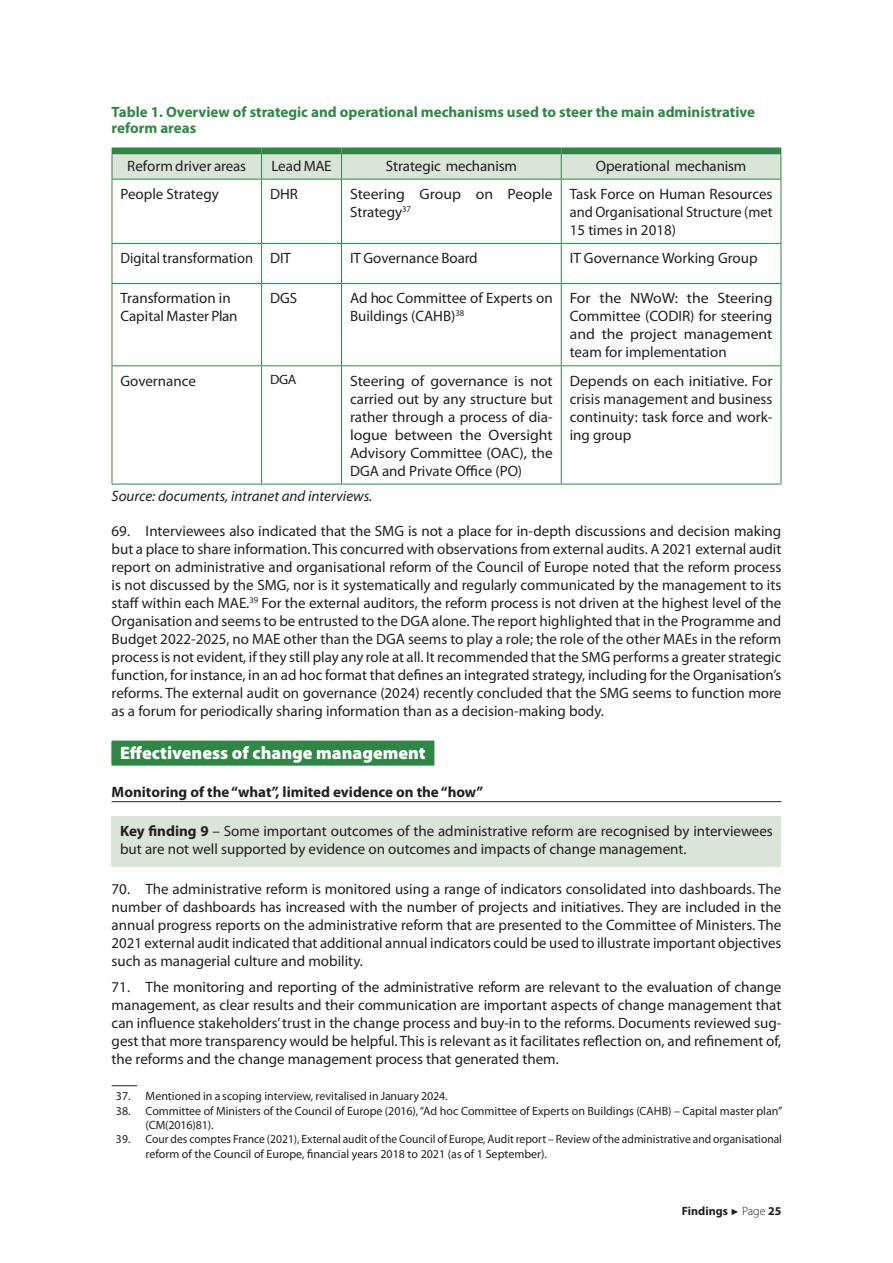
<style>
.page{position:relative;width:893px;height:1263px;background:#fff}
.page>*{position:absolute;margin:0;border:0;box-sizing:border-box;transform-origin:0 0}
.t1{font:900 18px "Myriad Pro";color:#fff}
.t2{font:15px/18px "Myriad Pro";color:#231f20;text-align:justify}
.t3{font:15px/18px "Myriad Pro";color:#231f20;text-align:justify;scale:1.05 1}
.t4{font:700 15px/16.5px "Myriad Pro";color:#308745}
.t5{font:700 15px "Myriad Pro";color:#231f20}
.t6{font:italic 15px "Myriad Pro";color:#231f20}
.t7{font:13.5px "Myriad Pro";color:#231f20;scale:1.05 1}
.t8{font:12px/14.4px "Myriad Pro";color:#231f20;scale:.96 1}
.t9{font:12px/14.4px "Myriad Pro";color:#231f20}
.t10{font:700 12px "Myriad Pro";color:#231f20}
.s1{font-weight:700}
.s2{font-family:"Arial";font-weight:400;font-size:9px}
.s3{font-weight:300}
</style>
<div class="page">
<div style="left:112px;top:742px;width:322px;height:24px;background:#308745"></div>
<div style="left:112px;top:740px;width:322px;height:24px;background:#308745"></div>
<hr style="left:112px;top:801px;width:669px;height:1px;background:#231f20">
<div style="left:112px;top:816px;width:669px;height:50px;background:#d9e5d7"></div>
<div style="left:112px;top:147px;width:150px;height:7px;background:#308745"></div>
<div style="left:262px;top:147px;width:79px;height:7px;background:#308745"></div>
<div style="left:341px;top:147px;width:220px;height:7px;background:#308745"></div>
<div style="left:561px;top:147px;width:220px;height:7px;background:#308745"></div>
<svg style="left:112px;top:151px;width:670px;height:28px;background:#c2d8c3"></svg>
<hr style="left:112px;top:179px;width:150px;height:1px;background:#308745">
<hr style="left:112px;top:179px;width:1px;height:64px;background:#308745">
<hr style="left:262px;top:179px;width:79px;height:1px;background:#308745">
<hr style="left:261px;top:179px;width:1px;height:64px;background:#308745">
<hr style="left:341px;top:179px;width:220px;height:1px;background:#308745">
<hr style="left:341px;top:179px;width:1px;height:64px;background:#308745">
<hr style="left:561px;top:179px;width:220px;height:1px;background:#308745">
<hr style="left:561px;top:179px;width:1px;height:64px;background:#308745">
<hr style="left:781px;top:179px;width:1px;height:64px;background:#308745">
<hr style="left:112px;top:243px;width:150px;height:1px;background:#308745">
<hr style="left:112px;top:244px;width:1px;height:39px;background:#308745">
<hr style="left:262px;top:243px;width:79px;height:1px;background:#308745">
<hr style="left:261px;top:244px;width:1px;height:39px;background:#308745">
<hr style="left:341px;top:243px;width:220px;height:1px;background:#308745">
<hr style="left:341px;top:244px;width:1px;height:39px;background:#308745">
<hr style="left:561px;top:243px;width:220px;height:1px;background:#308745">
<hr style="left:561px;top:244px;width:1px;height:39px;background:#308745">
<hr style="left:781px;top:244px;width:1px;height:39px;background:#308745">
<hr style="left:112px;top:283px;width:150px;height:1px;background:#308745">
<hr style="left:112px;top:284px;width:1px;height:81px;background:#308745">
<hr style="left:262px;top:283px;width:79px;height:1px;background:#308745">
<hr style="left:261px;top:284px;width:1px;height:81px;background:#308745">
<hr style="left:341px;top:283px;width:220px;height:1px;background:#308745">
<hr style="left:341px;top:284px;width:1px;height:81px;background:#308745">
<hr style="left:561px;top:283px;width:220px;height:1px;background:#308745">
<hr style="left:561px;top:284px;width:1px;height:81px;background:#308745">
<hr style="left:781px;top:284px;width:1px;height:81px;background:#308745">
<hr style="left:112px;top:365px;width:150px;height:1px;background:#308745">
<hr style="left:112px;top:366px;width:1px;height:118px;background:#308745">
<hr style="left:262px;top:365px;width:79px;height:1px;background:#308745">
<hr style="left:261px;top:366px;width:1px;height:118px;background:#308745">
<hr style="left:341px;top:365px;width:220px;height:1px;background:#308745">
<hr style="left:341px;top:366px;width:1px;height:118px;background:#308745">
<hr style="left:561px;top:365px;width:220px;height:1px;background:#308745">
<hr style="left:561px;top:366px;width:1px;height:118px;background:#308745">
<hr style="left:781px;top:366px;width:1px;height:118px;background:#308745">
<hr style="left:112px;top:484px;width:150px;height:1px;background:#308745">
<hr style="left:262px;top:484px;width:79px;height:1px;background:#308745">
<hr style="left:341px;top:484px;width:220px;height:1px;background:#308745">
<hr style="left:561px;top:484px;width:220px;height:1px;background:#308745">
<svg style="left:112px;top:1085px;width:25px;height:1px"></svg>
<p class="t4" style="left:112px;top:103px;width:645px">Table 1. Overview of strategic and operational mechanisms used to steer the main administrative reform areas</p>
<p class="t2" style="left:127px;top:156px;width:120px">Reform driver areas</p>
<p class="t2" style="left:271px;top:156px;width:62px">Lead MAE</p>
<p class="t2" style="left:386px;top:156px;width:133px">Strategic mechanism</p>
<p class="t2" style="left:596px;top:156px;width:152px">Operational mechanism</p>
<p class="t2" style="left:121px;top:185px;width:100px">People Strategy</p>
<p class="t2" style="left:270px;top:185px;width:29px">DHR</p>
<p class="t3" style="left:350px;top:185px;width:195px">Steering Group on People<br>Strategy<sup>37</sup></p>
<p class="t2" style="left:570px;top:185px;width:204px">Task Force on Human Resources and Organisational Structure (met 15 times in 2018)</p>
<p class="t2" style="left:120px;top:249px;width:172px">Digital transformation DIT</p>
<p class="t2" style="left:350px;top:249px;width:129px">IT Governance Board</p>
<p class="t2" style="left:570px;top:249px;width:189px">IT Governance Working Group</p>
<p class="t2" style="left:120px;top:289px;width:118px">Transformation in<br>Capital Master Plan</p>
<p class="t2" style="left:270px;top:289px;width:29px">DGS</p>
<p class="t2" style="left:350px;top:289px;width:204px">Ad hoc Committee of Experts on<br>Buildings (CAHB)<sup>38</sup></p>
<p class="t3" style="left:570px;top:289px;width:195px">For the NWoW: the Steering Committee (CODIR) for steering and the project management team for implementation</p>
<p class="t2" style="left:120px;top:371px;width:77px">Governance</p>
<p class="t7" style="left:270px;top:372px;width:27px">DGA</p>
<p class="t3" style="left:350px;top:371px;width:195px">Steering of governance is not carried out by any structure but rather through a process of dia&shy;logue between the Oversight Advisory Committee (OAC), the DGA and Private Office (PO)</p>
<p class="t2" style="left:570px;top:371px;width:204px">Depends on each initiative. For crisis management and business continuity: task force and work&shy;ing group</p>
<p class="t6" style="left:112px;top:486px;width:262px">Source: documents, intranet and interviews.</p>
<p class="t2" style="left:112px;top:521px;width:671px">69. Interviewees also indicated that the SMG is not a place for in-depth discussions and decision making but a place to share information. This concurred with observations from external audits. A 2021 external audit report on administrative and organisational reform of the Council of Europe noted that the reform process is not discussed by the SMG, nor is it systematically and regularly communicated by the management to its staff within each MAE.<sup>39</sup> For the external auditors, the reform process is not driven at the highest level of the Organisation and seems to be entrusted to the DGA alone. The report highlighted that in the Programme and Budget 2022-2025, no MAE other than the DGA seems to play a role; the role of the other MAEs in the reform process is not evident, if they still play any role at all. It recommended that the SMG performs a greater strategic function, for instance, in an ad hoc format that defines an integrated strategy, including for the Organisation’s reforms. The external audit on governance (2024) recently concluded that the SMG seems to function more as a forum for periodically sharing information than as a decision-making body.</p>
<p class="t1" style="left:120px;top:741px;width:307px">Effectiveness of change management</p>
<p class="t5" style="left:112px;top:782px;width:373px">Monitoring of the “what”, limited evidence on the “how”</p>
<p class="t2" style="left:120px;top:822px;width:654px"><span class="s1">Key finding 9</span> – Some important outcomes of the administrative reform are recognised by interviewees but are not well supported by evidence on outcomes and impacts of change management.</p>
<p class="t2" style="left:112px;top:879px;width:671px">70. The administrative reform is monitored using a range of indicators consolidated into dashboards. The number of dashboards has increased with the number of projects and initiatives. They are included in the annual progress reports on the administrative reform that are presented to the Committee of Ministers. The 2021 external audit indicated that additional annual indicators could be used to illustrate important objectives such as managerial culture and mobility.</p>
<p class="t2" style="left:112px;top:978px;width:671px">71. The monitoring and reporting of the administrative reform are relevant to the evaluation of change management, as clear results and their communication are important aspects of change management that can influence stakeholders’ trust in the change process and buy-in to the reforms. Documents reviewed sug&shy;gest that more transparency would be helpful. This is relevant as it facilitates reflection on, and refinement of, the reforms and the change management process that generated them.</p>
<p class="t9" style="left:116px;top:1089px;width:333px">37. Mentioned in a scoping interview, revitalised in January 2024.</p>
<p class="t9" style="left:146px;top:1103px;width:638px;text-indent:-30px">38. Committee of Ministers of the Council of Europe (2016), “Ad hoc Committee of Experts on Buildings (CAHB) – Capital master plan” (CM(2016)81).</p>
<p class="t8" style="left:146px;top:1132px;width:664px;text-indent:-30px">39. Cour des comptes France (2021), External audit of the Council of Europe, Audit report – Review of the administrative and organisational reform of the Council of Europe, financial years 2018 to 2021 (as of 1 September).</p>
<p class="t10" style="left:682px;top:1203px;width:101px">Findings <span class="s2">►</span> <span class="s3">Page</span> 25</p>
</div>
